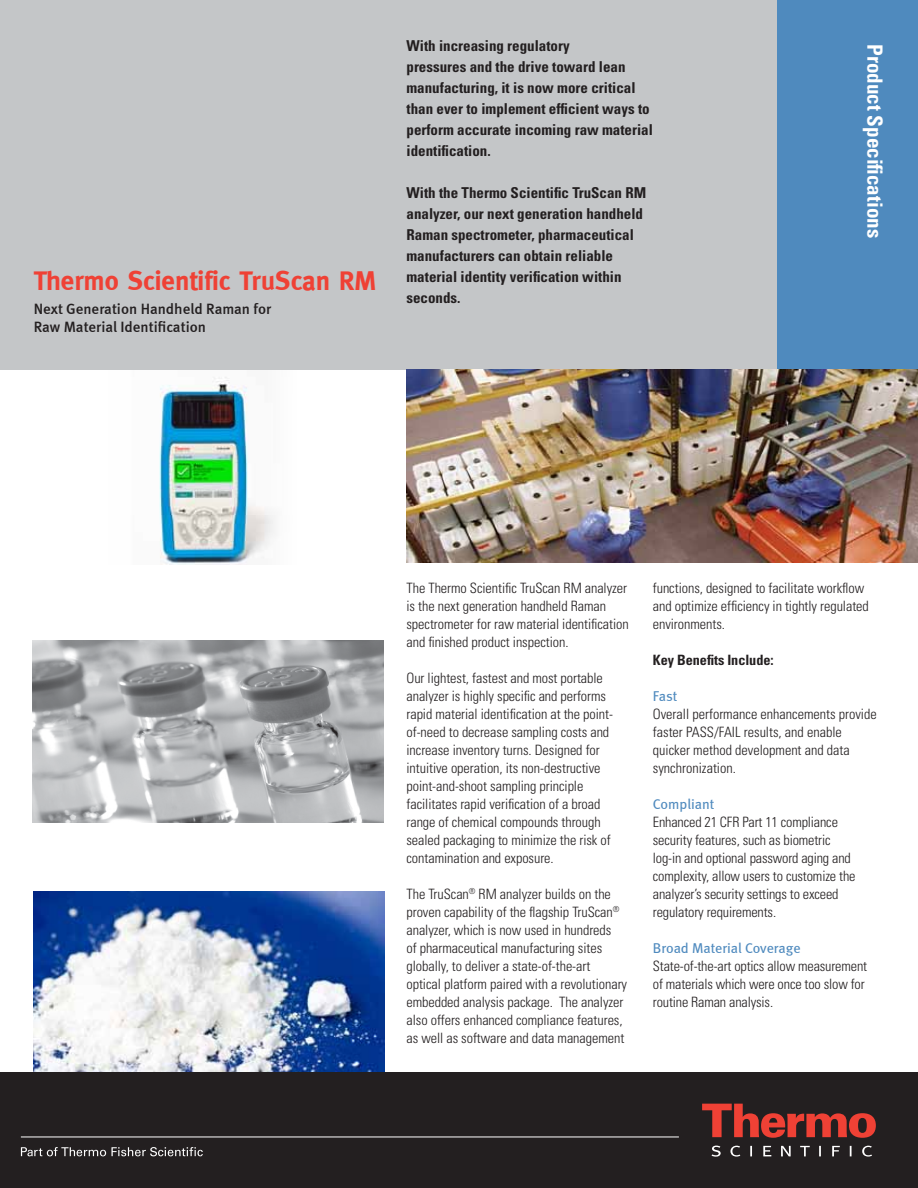
<style>
.page{position:relative;width:918px;height:1188px;background:#fff}
.page>*{position:absolute;margin:0;border:0;box-sizing:border-box;transform-origin:0 0}
.t1{font:700 27px "Meta";color:#ef4135}
.t2{font:700 condensed 21px "Univers";color:#fff}
.t3{font:700 condensed 15px/21px "Univers";color:#231f20}
.t4{font:15px/18px "Meta Medium LF";color:#231f20}
.t5{font:300 condensed 14.25px/18px "Univers";letter-spacing:-.005em;color:#231f20}
.t6{font:14.25px "Meta";letter-spacing:-.005em;color:#4f8abe}
.t7{font:700 condensed 14.25px "Univers";letter-spacing:-.005em;color:#231f20}
</style>
<div class="page">
<img style="left:159px;top:377px;width:116px;height:188px">
<img style="left:34px;top:891px;width:351px;height:181px">
<div style="left:0;top:0;width:918px;height:370px;background:#c4c6c8"></div>
<div style="left:778px;top:0;width:140px;height:370px;background:#4f8abe"></div>
<div style="left:0;top:1072px;width:918px;height:116px;background:#231f20"></div>
<svg style="left:21px;top:1147px;width:182px;height:9px"></svg>
<svg style="left:702px;top:1104px;width:174px;height:34px"></svg>
<svg style="left:712px;top:1146px;width:160px;height:11px"></svg>
<hr style="left:21px;top:1137px;width:658px;height:1px;background:#fff">
<img style="left:406px;top:370px;width:512px;height:193px">
<img style="left:32px;top:640px;width:352px;height:182px">
<h1 class="t1" style="left:34px;top:265px;width:344px">Thermo Scientific TruScan RM</h1>
<p class="t4" style="left:34px;top:299px;width:239px">Next Generation Handheld Raman for<br>Raw Material Identification</p>
<p class="t3" style="left:406px;top:35px;width:248px">With increasing regulatory<br>pressures and the drive toward lean manufacturing, it is now more critical than ever to implement efficient ways to perform accurate incoming raw material identification.</p>
<p class="t3" style="left:406px;top:182px;width:241px">With the Thermo Scientific TruScan RM analyzer, our next generation handheld Raman spectrometer, pharmaceutical manufacturers can obtain reliable material identity verification within seconds.</p>
<h2 class="t2" style="left:888px;top:44px;width:195px;rotate:90deg">Product Specifications</h2>
<p class="t5" style="left:406px;top:579px;width:224px">The Thermo Scientific TruScan RM analyzer is the next generation handheld Raman spectrometer for raw material identification and finished product inspection.</p>
<p class="t5" style="left:406px;top:669px;width:208px">Our lightest, fastest and most portable analyzer is highly specific and performs rapid material identification at the point&shy;of-need to decrease sampling costs and increase inventory turns. Designed for intuitive operation, its non-destructive point-and-shoot sampling principle facilitates rapid verification of a broad range of chemical compounds through sealed packaging to minimize the risk of contamination and exposure.</p>
<p class="t5" style="left:406px;top:885px;width:222px">The TruScan<sup>®</sup> RM analyzer builds on the proven capability of the flagship TruScan<sup>® </sup>analyzer, which is now used in hundreds<br>of pharmaceutical manufacturing sites globally, to deliver a state-of-the-art optical platform paired with a revolutionary embedded analysis package. The analyzer also offers enhanced compliance features, as well as software and data management</p>
<p class="t5" style="left:653px;top:579px;width:217px">functions, designed to facilitate workflow and optimize efficiency in tightly regulated environments.</p>
<p class="t7" style="left:653px;top:651px;width:122px">Key Benefits Include:</p>
<p class="t6" style="left:653px;top:687px;width:26px">Fast</p>
<p class="t5" style="left:653px;top:705px;width:225px">Overall performance enhancements provide faster PASS/FAIL results, and enable quicker method development and data synchronization.</p>
<p class="t6" style="left:653px;top:795px;width:63px">Compliant</p>
<p class="t5" style="left:653px;top:813px;width:204px">Enhanced 21 CFR Part 11 compliance security features, such as biometric log-in and optional password aging and complexity, allow users to customize the analyzer’s security settings to exceed regulatory requirements.</p>
<p class="t6" style="left:653px;top:939px;width:149px">Broad Material Coverage</p>
<p class="t5" style="left:653px;top:957px;width:216px">State-of-the-art optics allow measurement of materials which were once too slow for routine Raman analysis.</p>
</div>
